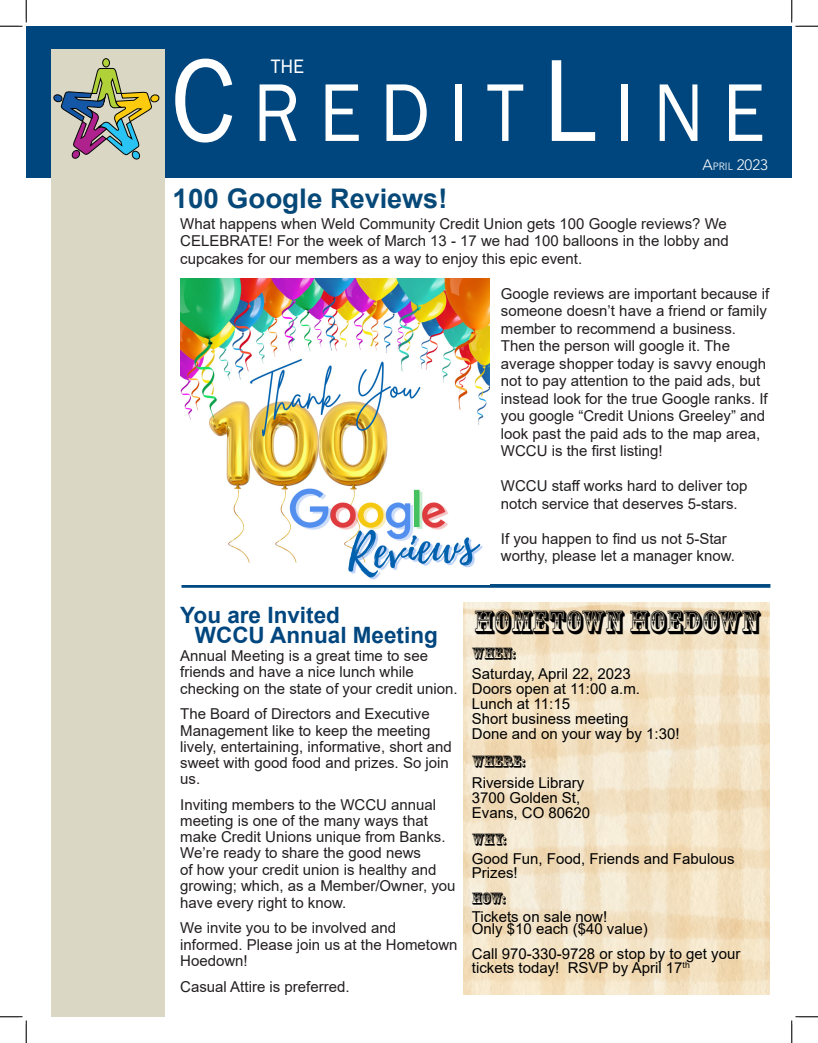
<style>
.page{position:relative;width:818px;height:1043px;background:#fff}
.page>*{position:absolute;margin:0;border:0;box-sizing:border-box;transform-origin:0 0}
.t1{font:84.75px "Franklin Gothic";letter-spacing:.245em;color:#fff;scale:.91 1}
.t2{font:31.25px "Rosewood Std";color:#000}
.t3{font:700 27px "Arial";color:#064979}
.t4{font:700 22.5px "Arial";color:#00467e}
.t5{font:20px "Franklin Gothic";color:#fff}
.t6{font:16.25px "Rosewood Std";color:#000}
.t7{font:15px/17.5px "Arial";color:#231f20}
.t8{font:15px/13.8px "Arial";color:#000}
.t9{font:300 15px "Avenir LT Std";color:#fff}
.s1{font-size:121px}
.s2{font-size:10.5px}
</style>
<div class="page">
<svg style="left:181px;top:584px;width:589px;height:4px;background:#306b98"></svg>
<div style="left:26px;top:26px;width:765px;height:151px;background:#00467e"></div>
<div style="left:51px;top:49px;width:114px;height:967px;background:#dad8c5"></div>
<svg style="left:53px;top:58px;width:106px;height:102px"></svg>
<img style="left:181px;top:278px;width:308px;height:302px">
<img style="left:463px;top:602px;width:306px;height:392px">
<svg style="left:0;top:0;width:27px;height:27px"></svg>
<svg style="left:0;top:1016px;width:27px;height:26px"></svg>
<svg style="left:791px;top:0;width:27px;height:27px"></svg>
<svg style="left:791px;top:1016px;width:27px;height:26px"></svg>
<p class="t1" style="left:171px;top:60px;width:654px"><span class="s1">C</span>REDIT<span class="s1">L</span>INE</p>
<p class="t9" style="left:702px;top:156px;width:67px">A<span class="s2">pril</span> 2023</p>
<p class="t5" style="left:271px;top:54px;width:35px">THE</p>
<p class="t3" style="left:172px;top:179px;width:276px">100 Google Reviews!</p>
<p class="t7" style="left:180px;top:214px;width:550px">What happens when Weld Community Credit Union gets 100 Google reviews? We<br>CELEBRATE! For the week of March 13 - 17 we had 100 balloons in the lobby and cupcakes for our members as a way to enjoy this epic event.</p>
<p class="t7" style="left:501px;top:284px;width:270px">Google reviews are important because if someone doesn’t have a friend or family member to recommend a business.<br>Then the person will google it. The average shopper today is savvy enough not to pay attention to the paid ads, but instead look for the true Google ranks. If you google “Credit Unions Greeley” and look past the paid ads to the map area, WCCU is the first listing!</p>
<p class="t7" style="left:501px;top:477px;width:248px">WCCU staff works hard to deliver top notch service that deserves 5-stars.</p>
<p class="t7" style="left:501px;top:529px;width:236px">If you happen to find us not 5-Star worthy, please let a manager know.</p>
<p class="t4" style="left:180px;top:598px;width:161px">You are Invited</p>
<p class="t4" style="left:195px;top:618px;width:244px">WCCU Annual Meeting</p>
<p class="t7" style="left:180px;top:647px;width:279px;line-height:16.9px">Annual Meeting is a great time to see friends and have a nice lunch while checking on the state of your credit union.</p>
<p class="t7" style="left:180px;top:706px;width:273px;line-height:16.2px">The Board of Directors and Executive<br>Management like to keep the meeting lively, entertaining, informative, short and sweet with good food and prizes. So join us.</p>
<p class="t7" style="left:180px;top:796px;width:277px;line-height:16.5px">Inviting members to the WCCU annual meeting is one of the many ways that make Credit Unions unique from Banks.<br>We’re ready to share the good news<br>of how your credit union is healthy and growing; which, as a Member/Owner, you have every right to know.</p>
<p class="t7" style="left:180px;top:919px;width:279px;line-height:16.2px">We invite you to be involved and informed. Please join us at the Hometown<br>Hoedown!</p>
<p class="t7" style="left:180px;top:978px;width:171px">Casual Attire is preferred.</p>
<p class="t2" style="left:474px;top:604px;width:287px">HOMETOWN HOEDOWN</p>
<p class="t6" style="left:472px;top:643px;width:46px">WHEN:</p>
<p class="t8" style="left:472px;top:666px;width:160px">Saturday, April 22, 2023</p>
<p class="t8" style="left:472px;top:681px;width:170px">Doors open at 11:00 a.m.</p>
<p class="t8" style="left:472px;top:696px;width:100px">Lunch at 11:15</p>
<p class="t8" style="left:472px;top:711px;width:158px">Short business meeting</p>
<p class="t8" style="left:472px;top:726px;width:209px">Done and on your way by 1:30!</p>
<p class="t6" style="left:472px;top:752px;width:55px">WHERE:</p>
<p class="t8" style="left:472px;top:775px;width:114px">Riverside Library</p>
<p class="t8" style="left:472px;top:790px;width:110px">3700 Golden St,</p>
<p class="t8" style="left:472px;top:805px;width:120px">Evans, CO 80620</p>
<p class="t6" style="left:472px;top:829px;width:36px">WHY:</p>
<p class="t8" style="left:472px;top:851px;width:264px">Good Fun, Food, Friends and Fabulous<br>Prizes!</p>
<p class="t6" style="left:472px;top:888px;width:35px">HOW:</p>
<p class="t8" style="left:472px;top:909px;width:137px">Tickets on sale now!</p>
<p class="t8" style="left:472px;top:921px;width:177px">Only $10 each ($40 value)</p>
<p class="t8" style="left:472px;top:946px;width:270px">Call 970-330-9728 or stop by to get your tickets today! RSVP by April 17<sup>th</sup></p>
</div>
